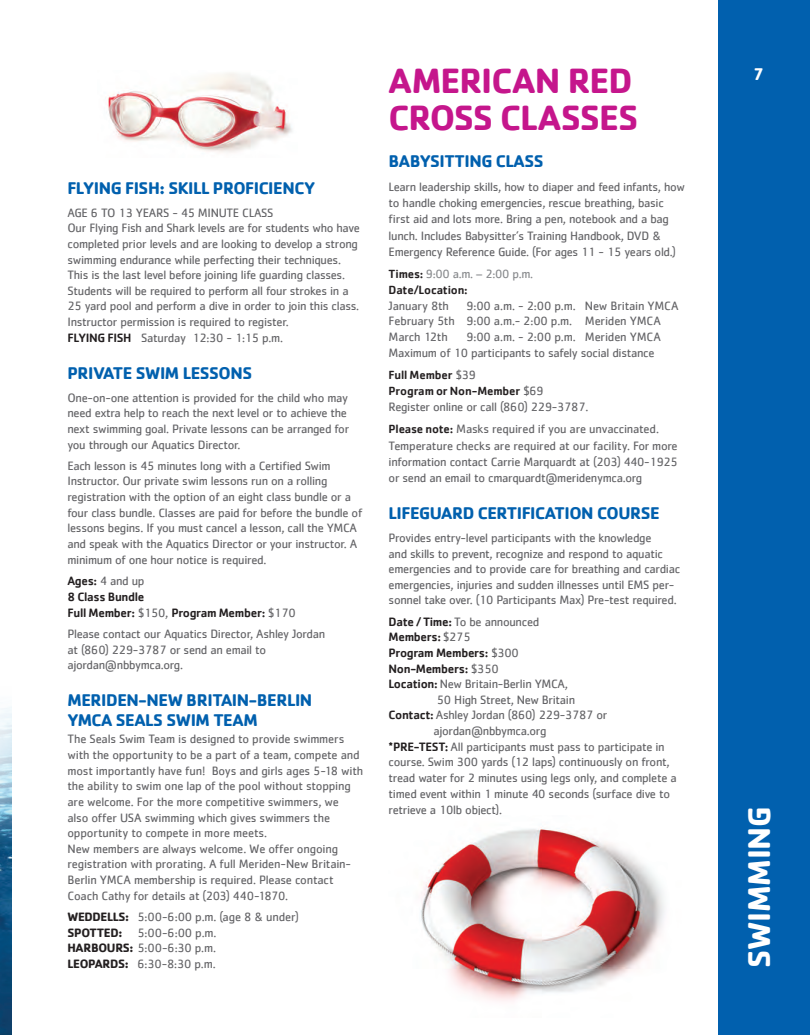
<style>
.page{position:relative;width:810px;height:1035px;background:#fff}
.page>*{position:absolute;margin:0;border:0;box-sizing:border-box;transform-origin:0 0}
.t1{font:700 36.25px/37.5px "Cachet";letter-spacing:-.025em;color:#c5168c}
.t2{font:700 32.5px "Cachet";letter-spacing:-.01em;color:#fff}
.t3{font:700 17.5px/20px "Cachet";letter-spacing:-.025em;color:#0160ae}
.t4{font:700 17.5px "Cachet";color:#fff}
.t5{font:12.5px/15.6px "Cachet";letter-spacing:-.025em;color:#636366}
.t6{font:500 12.5px/15.8px "Cachet";letter-spacing:-.025em;color:#231f20}
.t7{font:12.5px "Cachet";color:#87898c}
.t8{font:500 12.25px/16.2px "Cachet";letter-spacing:-.01em;color:#231f20}
.s1{font-weight:500;color:#231f20}
.s2{font-weight:400;color:#636366}
.s3{font-weight:700;color:#231f20}
.s4{font-weight:500;font-size:12.25px;color:#231f20}
.s5{font-weight:400;font-size:12.5px;color:#636366}
</style>
<div class="page">
<div style="left:719px;top:0;width:91px;height:1035px;background:#0160ae"></div>
<img style="left:0;top:872px;width:11px;height:163px">
<svg style="left:0;top:707px;width:12px;height:165px;background:#90b7ce"></svg>
<img style="left:105px;top:73px;width:187px;height:80px">
<img style="left:421px;top:829px;width:244px;height:172px">
<h3 class="t3" style="left:68px;top:177px;width:249px">FLYING FISH: SKILL PROFICIENCY</h3>
<p class="t5" style="left:68px;top:205px;width:294px">AGE 6 TO 13 YEARS - 45 MINUTE CLASS<br>Our Flying Fish and Shark levels are for students who have completed prior levels and are looking to develop a strong swimming endurance while perfecting their techniques.<br>This is the last level before joining life guarding classes.<br>Students will be required to perform all four strokes in a 25 yard pool and perform a dive in order to join this class.<br>Instructor permission is required to register.<br><span class="s1">FLYING FISH</span> Saturday 12:30 - 1:15 p.m.</p>
<h3 class="t3" style="left:68px;top:362px;width:186px">PRIVATE SWIM LESSONS</h3>
<p class="t5" style="left:68px;top:389px;width:283px">One-on-one attention is provided for the child who may need extra help to reach the next level or to achieve the next swimming goal. Private lessons can be arranged for you through our Aquatics Director.</p>
<p class="t5" style="left:68px;top:458px;width:296px">Each lesson is 45 minutes long with a Certified Swim Instructor. Our private swim lessons run on a rolling registration with the option of an eight class bundle or a four class bundle. Classes are paid for before the bundle of lessons begins. If you must cancel a lesson, call the YMCA and speak with the Aquatics Director or your instructor. A minimum of one hour notice is required.</p>
<p class="t6" style="left:68px;top:573px;width:230px">Ages: <span class="s2">4 and up<br></span>8 Class Bundle<br>Full Member: <span class="s2">$150,</span> Program Member: <span class="s2">$170</span></p>
<p class="t5" style="left:68px;top:626px;width:259px">Please contact our Aquatics Director, Ashley Jordan at (860) 229-3787 or send an email to ajordan@nbbymca.org.</p>
<h3 class="t3" style="left:68px;top:690px;width:246px">MERIDEN-NEW BRITAIN-BERLIN<br>YMCA SEALS SWIM TEAM</h3>
<p class="t5" style="left:68px;top:731px;width:297px">The Seals Swim Team is designed to provide swimmers with the opportunity to be a part of a team, compete and most importantly have fun! Boys and girls ages 5-18 with the ability to swim one lap of the pool without stopping are welcome. For the more competitive swimmers, we<br>also offer USA swimming which gives swimmers the opportunity to compete in more meets.<br>New members are always welcome. We offer ongoing registration with prorating. A full Meriden-New Britain-Berlin YMCA membership is required. Please contact Coach Cathy for details at (203) 440-1870.</p>
<p class="t5" style="left:68px;top:909px;width:233px"><span class="s3">WEDDELLS:</span> 5:00-6:00 p.m. (age 8 &amp; under)<br><span class="s3">SPOTTED:</span> 5:00-6:00 p.m.<br><span class="s3">HARBOURS:</span> 5:00-6:30 p.m.<br><span class="s3">LEOPARDS:</span> 6:30-8:30 p.m.</p>
<h1 class="t1" style="left:389px;top:60px;width:251px">AMERICAN RED<br>CROSS CLASSES</h1>
<h3 class="t3" style="left:389px;top:151px;width:156px">BABYSITTING CLASS</h3>
<p class="t5" style="left:389px;top:178px;width:298px;line-height:16.2px">Learn leadership skills, how to diaper and feed infants, how to handle choking emergencies, rescue breathing, basic first aid and lots more. Bring a pen, notebook and a bag lunch. Includes Babysitter’s Training Handbook, DVD &amp; Emergency Reference Guide. (For ages 11 - 15 years old.)</p>
<p class="t7" style="left:389px;top:266px;width:146px"><span class="s4">Times:</span> 9:00 a.m. – 2:00 p.m.</p>
<p class="t8" style="left:389px;top:281px;width:81px">Date/Location:</p>
<p class="t5" style="left:389px;top:297px;width:62px">January 8th</p>
<p class="t5" style="left:389px;top:297px;width:292px;text-indent:77px">9:00 a.m. - 2:00 p.m. New Britain YMCA<br>February 5th 9:00 a.m.- 2:00 p.m. Meriden YMCA<br>March 12th</p>
<p class="t5" style="left:389px;top:328px;width:274px;line-height:16.2px;text-indent:77px">9:00 a.m. - 2:00 p.m. Meriden YMCA<br>Maximum of 10 participants to safely social distance</p>
<p class="t8" style="left:389px;top:366px;width:157px">Full Member <span class="s5">$39<br></span>Program or Non-Member <span class="s5">$69</span></p>
<p class="t5" style="left:389px;top:396px;width:272px;line-height:21.9px">Register online or call (860) 229-3787.<br><span class="s4">Please note:</span> Masks required if you are unvaccinated.</p>
<p class="t5" style="left:389px;top:437px;width:291px;line-height:16.2px;text-align:justify">Temperature checks are required at our facility. For more information contact Carrie Marquardt at (203) 440-1925 or send an email to cmarquardt@meridenymca.org</p>
<h3 class="t3" style="left:389px;top:502px;width:273px">LIFEGUARD CERTIFICATION COURSE</h3>
<p class="t5" style="left:389px;top:530px;width:293px">Provides entry-level participants with the knowledge<br>and skills to prevent, recognize and respond to aquatic emergencies and to provide care for breathing and cardiac emergencies, injuries and sudden illnesses until EMS per&shy;sonnel take over. (10 Participants Max) Pre-test required.</p>
<p class="t5" style="left:389px;top:613px;width:152px"><span class="s1">Date / Time:</span> To be announced</p>
<p class="t6" style="left:389px;top:629px;width:84px">Members: <span class="s2">$275</span></p>
<p class="t6" style="left:389px;top:645px;width:132px">Program Members: <span class="s2">$300</span></p>
<p class="t6" style="left:389px;top:660px;width:112px">Non-Members: <span class="s2">$350</span></p>
<p class="t5" style="left:389px;top:676px;width:181px"><span class="s1">Location:</span> New Britain-Berlin YMCA,</p>
<p class="t5" style="left:437px;top:692px;width:140px">50 High Street, New Britain</p>
<p class="t5" style="left:389px;top:707px;width:220px"><span class="s1">Contact:</span> Ashley Jordan (860) 229-3787 or</p>
<p class="t5" style="left:434px;top:723px;width:114px">ajordan@nbbymca.org</p>
<p class="t5" style="left:389px;top:738px;width:278px"><span class="s1">*PRE-TEST:</span> All participants must pass to participate in</p>
<p class="t5" style="left:389px;top:754px;width:283px">course. Swim 300 yards (12 laps) continuously on front,</p>
<p class="t5" style="left:389px;top:770px;width:290px">tread water for 2 minutes using legs only, and complete a</p>
<p class="t5" style="left:389px;top:785px;width:283px">timed event within 1 minute 40 seconds (surface dive to</p>
<p class="t5" style="left:389px;top:801px;width:115px">retrieve a 10lb object).</p>
<h3 class="t4" style="left:753px;top:62px;width:13px">7</h3>
<h2 class="t2" style="left:738px;top:968px;width:163px;rotate:-90deg">SWIMMING</h2>
</div>
